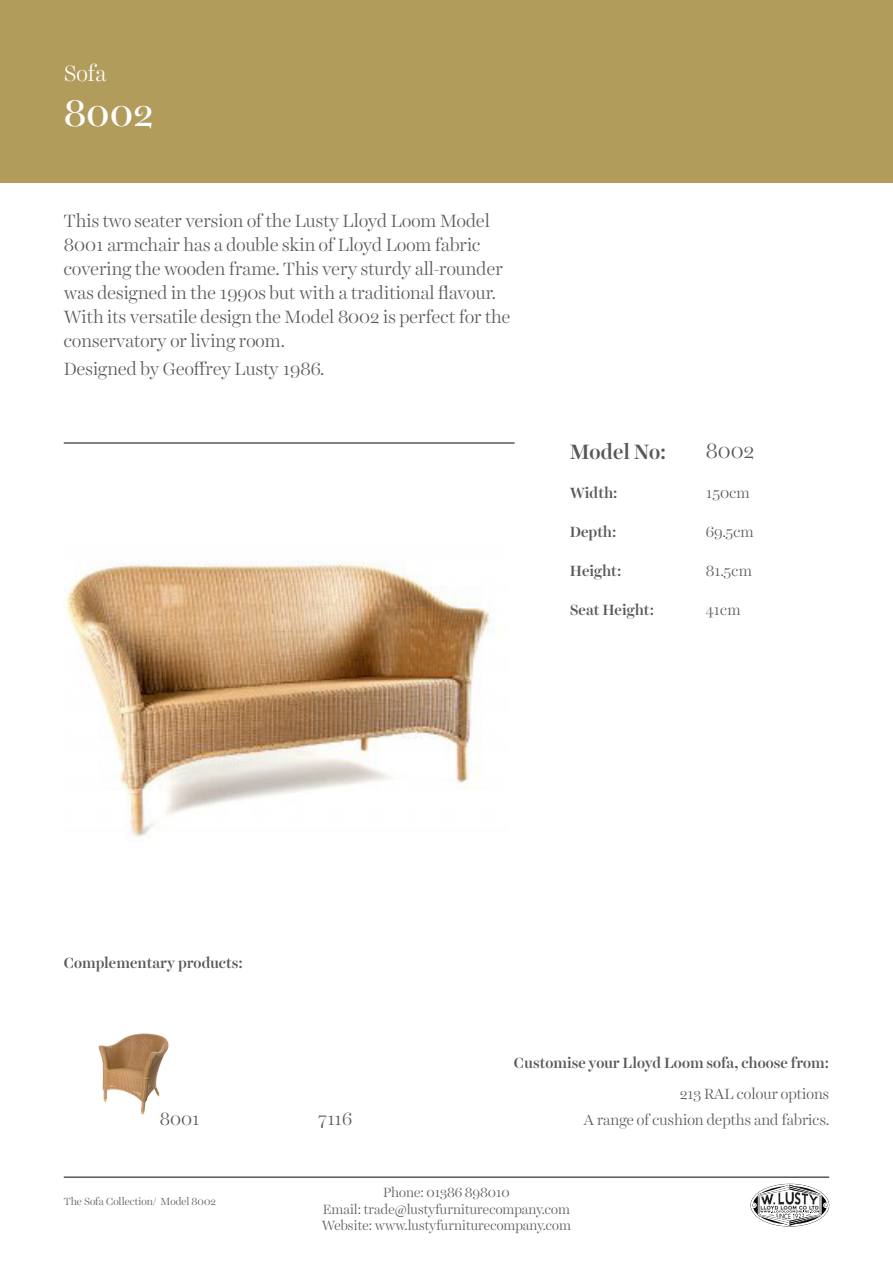
<style>
.page{position:relative;width:893px;height:1263px;background:#fff}
.page>*{position:absolute;margin:0;border:0;box-sizing:border-box;transform-origin:0 0}
.t1{font:37.5px "Harriet Display";color:#fff}
.t2{font:300 22.5px "Harriet Display";color:#fff}
.t3{font:500 21px "Harriet Display";letter-spacing:-.005em;color:#57585a}
.t4{font:300 21px "Harriet Display";color:#57585a}
.Top_paragraph{font:300 18px/24px "Harriet Display";color:#57585a}
.Top_paragraph-2{font:500 15px "Harriet Display";color:#57585a}
.Customise_paragraph{font:300 15px "Harriet Display";letter-spacing:-.005em;color:#57585a}
.Top_paragraph-3{font:300 15px "Harriet Display";color:#57585a}
.Bottom_paragraph{font:300 13.5px "Harriet Display";color:#57585a}
.t5{font:300 10.5px "Harriet Display";color:#57585a}
</style>
<div class="page">
<div style="left:0;top:0;width:893px;height:183px;background:#b19c5c"></div>
<hr style="left:64px;top:442px;width:450px;height:2px;background:#57585a">
<img style="left:66px;top:561px;width:426px;height:280px">
<hr style="left:64px;top:1176px;width:765px;height:2px;background:#57585a">
<svg style="left:751px;top:1185px;width:78px;height:40px"></svg>
<img style="left:98px;top:1033px;width:71px;height:82px">
<p class="t2" style="left:64px;top:58px;width:44px">Sofa</p>
<p class="t1" style="left:64px;top:87px;width:92px">8002</p>
<p class="Top_paragraph" style="left:64px;top:208px;width:448px">This two seater version of the Lusty Lloyd Loom Model 8001 armchair has a double skin of Lloyd Loom fabric covering the wooden frame. This very sturdy all-rounder was designed in the 1990s but with a traditional flavour.<br>With its versatile design the Model 8002 is perfect for the conservatory or living room.</p>
<p class="Top_paragraph" style="left:64px;top:356px;width:262px">Designed by Geoffrey Lusty 1986.</p>
<p class="t3" style="left:570px;top:437px;width:98px">Model No:</p>
<p class="Top_paragraph-2" style="left:570px;top:482px;width:49px">Width:</p>
<p class="Top_paragraph-2" style="left:570px;top:521px;width:48px">Depth:</p>
<p class="Top_paragraph-2" style="left:570px;top:560px;width:53px">Height:</p>
<p class="Top_paragraph-2" style="left:570px;top:599px;width:86px">Seat Height:</p>
<p class="t4" style="left:706px;top:436px;width:50px">8002</p>
<p class="Customise_paragraph" style="left:706px;top:482px;width:46px">150cm</p>
<p class="Customise_paragraph" style="left:706px;top:521px;width:50px">69.5cm</p>
<p class="Customise_paragraph" style="left:706px;top:560px;width:48px">81.5cm</p>
<p class="Customise_paragraph" style="left:706px;top:599px;width:36px">41cm</p>
<p class="Top_paragraph-2" style="left:64px;top:953px;width:181px">Complementary products:</p>
<p class="Top_paragraph" style="left:160px;top:1107px;width:42px">8001</p>
<p class="Top_paragraph" style="left:318px;top:1107px;width:35px">7116</p>
<p class="Top_paragraph-2" style="left:514px;top:1052px;width:317px">Customise your Lloyd Loom sofa, choose from:</p>
<p class="Top_paragraph-3" style="left:680px;top:1083px;width:151px">213 RAL colour options</p>
<p class="Customise_paragraph" style="left:584px;top:1109px;width:247px">A range of cushion depths and fabrics.</p>
<p class="t5" style="left:64px;top:1194px;width:154px">The Sofa Collection/ Model 8002</p>
<p class="Bottom_paragraph" style="left:383px;top:1183px;width:128px">Phone: 01386 898010</p>
<p class="Bottom_paragraph" style="left:323px;top:1199px;width:249px">Email: trade@lustyfurniturecompany.com</p>
<p class="Bottom_paragraph" style="left:322px;top:1216px;width:251px">Website: www.lustyfurniturecompany.com</p>
</div>
